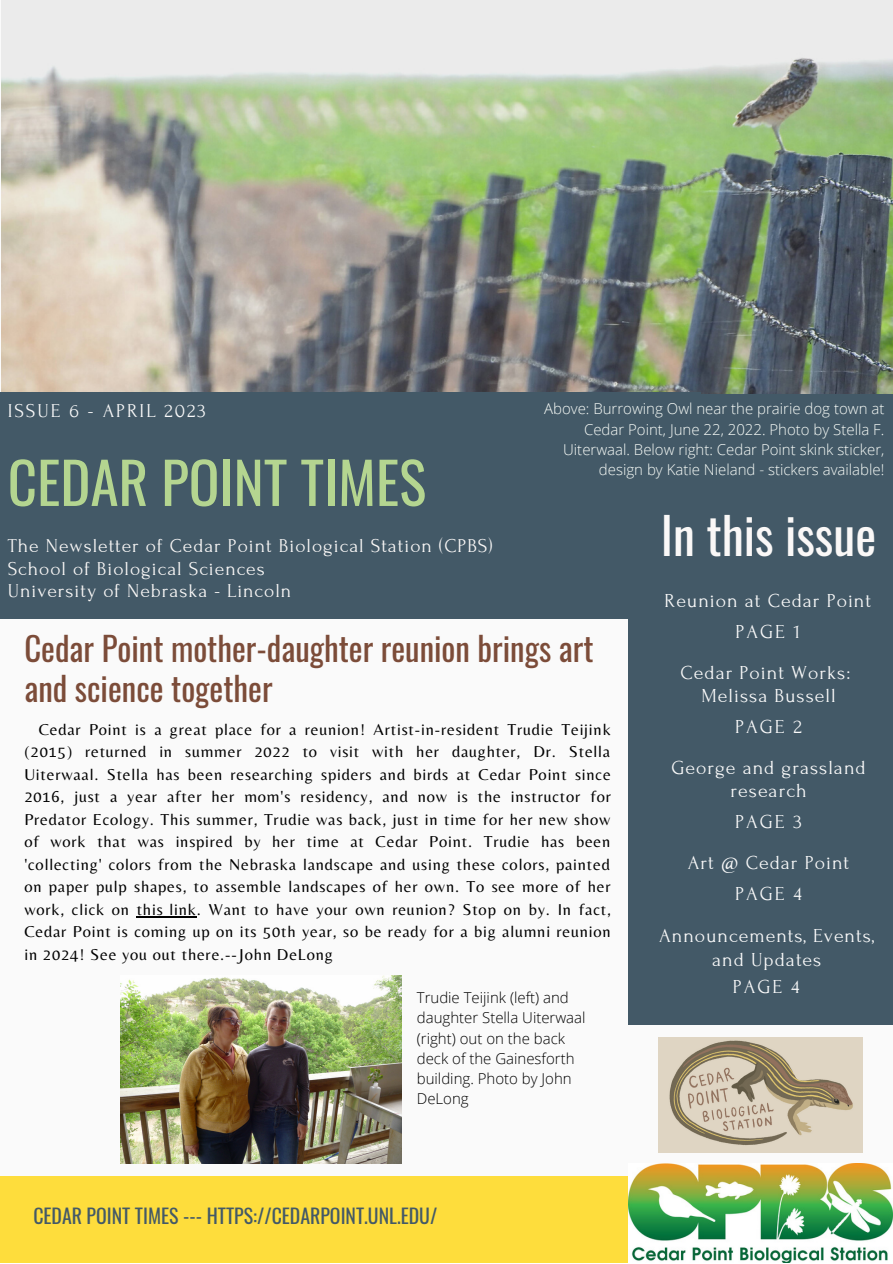
<style>
.page{position:relative;width:893px;height:1264px;background:#fff}
.page>*{position:absolute;margin:0;border:0;box-sizing:border-box;transform-origin:0 0}
.t1{font:57.15px "Oswald";color:#b4d590}
.t2{font:49.65px "Oswald";color:#faf8f7}
.t3{font:32.85px/39.2px "Oswald";color:#7c4c39}
.t4{font:19.8px/30.9px "Forum";letter-spacing:.05em;color:#fafafa;text-align:center}
.t5{font:19.8px "Oswald";color:#435967}
.t6{font:19.5px/22.5px "Forum";letter-spacing:.05em;color:#faf8f7}
.t7{font:19.5px "Forum";letter-spacing:.1em;color:#fafafa}
.t8{font:16.35px/22.5px "Belleza";letter-spacing:.05em;color:#000;text-align:justify}
.t9{font:300 15px/20.2px "Open Sans";color:#f7fbf7;text-align:right}
.t10{font:300 15px/20.2px "Open Sans";color:#000}
</style>
<div class="page">
<div style="left:0;top:0;width:892px;height:1262px;background:#fafafa"></div>
<img style="left:1px;top:0;width:891px;height:394px">
<div style="left:628px;top:394px;width:264px;height:630px;background:#435967"></div>
<div style="left:0;top:392px;width:700px;height:226px;background:#435967"></div>
<div style="left:0;top:1176px;width:892px;height:86px;background:#fedd3c"></div>
<img style="left:628px;top:1163px;width:264px;height:99px">
<img style="left:658px;top:1037px;width:204px;height:115px">
<img style="left:120px;top:975px;width:281px;height:188px">
<hr style="left:137px;top:916px;width:60px;height:1px;background:#000">
<p class="t7" style="left:8px;top:400px;width:200px">ISSUE 6 - APRIL 2023</p>
<h1 class="t1" style="left:8px;top:438px;width:420px">CEDAR POINT TIMES</h1>
<p class="t9" style="left:544px;top:398px;width:342px">Above: Burrowing Owl near the prairie dog town at Cedar Point, June 22, 2022. Photo by Stella F.<br>Uiterwaal. Below right: Cedar Point skink sticker, design by Katie Nieland - stickers available!</p>
<p class="t6" style="left:8px;top:535px;width:486px">The Newsletter of Cedar Point Biological Station (CPBS)<br>School of Biological Sciences<br>University of Nebraska - Lincoln</p>
<h3 class="t3" style="left:24px;top:628px;width:570px">Cedar Point mother-daughter reunion brings art and science together</h3>
<p class="t8" style="left:24px;top:718px;width:588px;text-indent:14px">Cedar Point is a great place for a reunion! Artist-in-resident Trudie Teijink (2015) returned in summer 2022 to visit with her daughter, Dr. Stella Uiterwaal. Stella has been researching spiders and birds at Cedar Point since 2016, just a year after her mom's residency, and now is the instructor for Predator Ecology. This summer, Trudie was back, just in time for her new show of work that was inspired by her time at Cedar Point. Trudie has been 'collecting' colors from the Nebraska landscape and using these colors, painted on paper pulp shapes, to assemble landscapes of her own. To see more of her work, click on this link. Want to have your own reunion? Stop on by. In fact, Cedar Point is coming up on its 50th year, so be ready for a big alumni reunion in 2024! See you out there.--John DeLong</p>
<p class="t10" style="left:417px;top:987px;width:170px">Trudie Teijink (left) and daughter Stella Uiterwaal (right) out on the back deck of the Gainesforth building. Photo by John<br>DeLong</p>
<p class="t5" style="left:33px;top:1200px;width:405px">CEDAR POINT TIMES --- HTTPS://CEDARPOINT.UNL.EDU/</p>
<h2 class="t2" style="left:661px;top:496px;width:217px">In this issue</h2>
<p class="t4" style="left:664px;top:585px;width:208px">Reunion at Cedar Point<br>PAGE 1</p>
<p class="t4" style="left:680px;top:660px;width:171px;line-height:23.5px">Cedar Point Works:<br>Melissa Bussell</p>
<p class="t4" style="left:671px;top:706px;width:196px;line-height:40.7px">PAGE 2<br>George and grassland</p>
<p class="t4" style="left:730px;top:776px;width:77px;text-align:left">research<br>PAGE 3</p>
<p class="t4" style="left:688px;top:847px;width:163px">Art @ Cedar Point<br>PAGE 4</p>
<p class="t4" style="left:659px;top:924px;width:217px;line-height:23.5px">Announcements, Events, and Updates</p>
<p class="t4" style="left:732px;top:971px;width:68px">PAGE 4</p>
</div>
